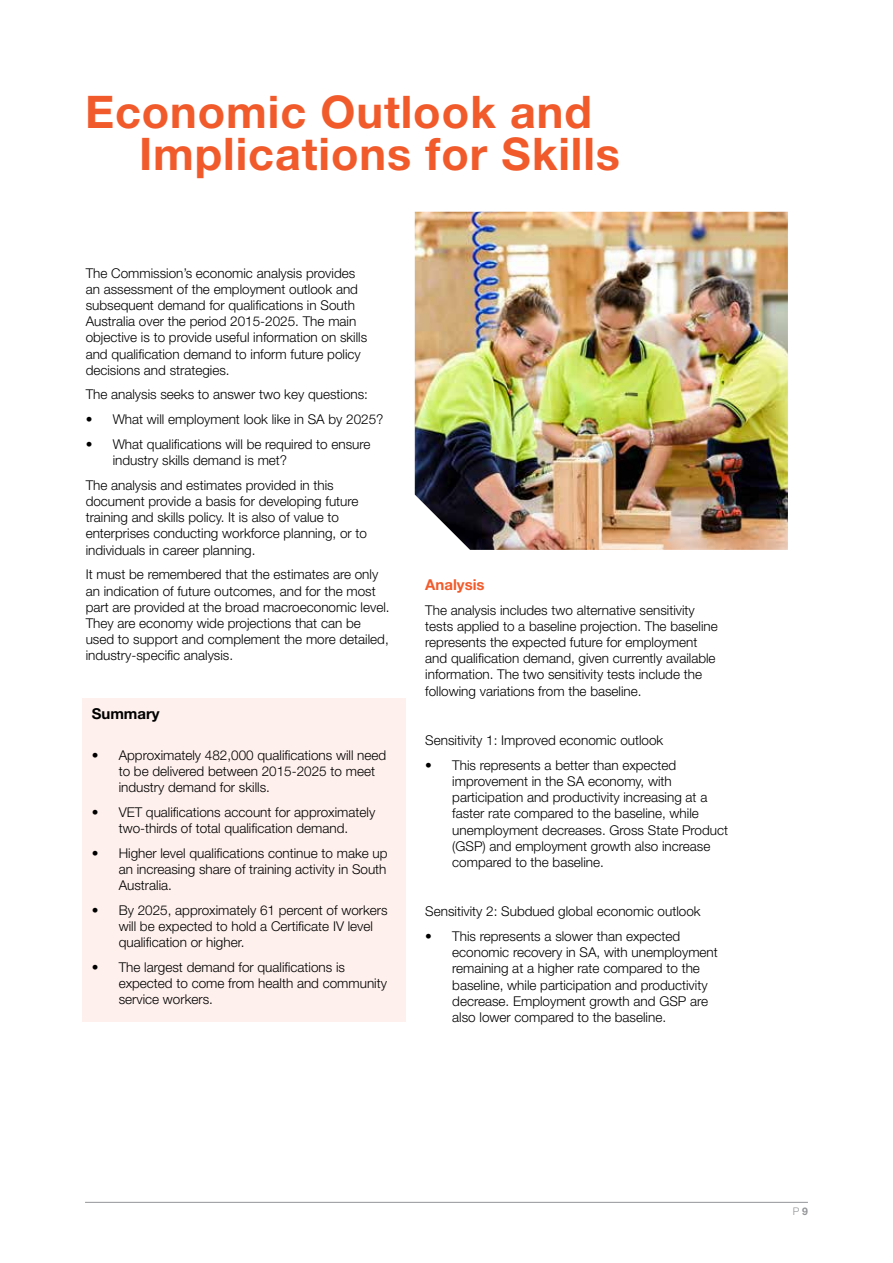
<style>
.page{position:relative;width:893px;height:1263px;background:#fff}
.page>*{position:absolute;margin:0;border:0;box-sizing:border-box;transform-origin:0 0}
.t1{font:700 45px/42px "Helvetica Neue LT Std";letter-spacing:.02em;color:#f15b2b}
.t2{font:700 15px "Helvetica Neue LT Std";color:#f15b2b}
.t3{font:700 15px "Helvetica Neue LT Std";color:#000}
.t4{font:300 13.5px/16.2px "Helvetica Neue LT Std";color:#000}
.t5{font:300 10.5px "Helvetica Neue LT Std";color:#939598}
.s1{font-weight:700}
</style>
<div class="page">
<hr style="left:85px;top:1202px;width:723px;height:1px;background:#939598">
<div style="left:82px;top:698px;width:324px;height:323px;background:#fef0ec"></div>
<img style="left:415px;top:212px;width:373px;height:338px">
<h1 class="t1" style="left:139px;top:90px;width:483px;text-indent:-54px">Economic Outlook and<br>Implications for Skills</h1>
<p class="t4" style="left:86px;top:264px;width:283px">The Commission’s economic analysis provides an assessment of the employment outlook and subsequent demand for qualifications in South Australia over the period 2015-2025. The main objective is to provide useful information on skills and qualification demand to inform future policy decisions and strategies.</p>
<p class="t4" style="left:86px;top:386px;width:284px">The analysis seeks to answer two key questions:</p>
<p class="t4" style="left:86px;top:411px;width:299px">• What will employment look like in SA by 2025?</p>
<p class="t4" style="left:113px;top:436px;width:259px;text-indent:-27px">• What qualifications will be required to ensure industry skills demand is met?</p>
<p class="t4" style="left:86px;top:477px;width:283px">The analysis and estimates provided in this document provide a basis for developing future training and skills policy. It is also of value to enterprises conducting workforce planning, or to individuals in career planning.</p>
<p class="t4" style="left:86px;top:566px;width:305px">It must be remembered that the estimates are only an indication of future outcomes, and for the most part are provided at the broad macroeconomic level.<br>They are economy wide projections that can be used to support and complement the more detailed, industry-specific analysis.</p>
<p class="t3" style="left:92px;top:704px;width:70px">Summary</p>
<p class="t4" style="left:119px;top:746px;width:269px;text-indent:-27px">• Approximately 482,000 qualifications will need to be delivered between 2015-2025 to meet industry demand for skills.</p>
<p class="t4" style="left:92px;top:803px;width:285px;text-align:center">• VET qualifications account for approximately two-thirds of total qualification demand.</p>
<p class="t4" style="left:119px;top:844px;width:270px;text-align:justify;text-indent:-27px">• Higher level qualifications continue to make up an increasing share of training activity in South Australia.</p>
<p class="t4" style="left:119px;top:901px;width:270px;text-indent:-27px">• By 2025, approximately 61 percent of workers will be expected to hold a Certificate IV level qualification or higher.</p>
<p class="t4" style="left:119px;top:959px;width:270px;text-indent:-27px">• The largest demand for qualifications is expected to come from health and community service workers.</p>
<p class="t2" style="left:425px;top:575px;width:61px">Analysis</p>
<p class="t4" style="left:425px;top:601px;width:294px">The analysis includes two alternative sensitivity tests applied to a baseline projection. The baseline represents the expected future for employment and qualification demand, given currently available information. The two sensitivity tests include the following variations from the baseline.</p>
<p class="t4" style="left:425px;top:732px;width:240px">Sensitivity 1: Improved economic outlook</p>
<p class="t4" style="left:452px;top:756px;width:277px;text-indent:-27px">• This represents a better than expected improvement in the SA economy, with participation and productivity increasing at a faster rate compared to the baseline, while unemployment decreases. Gross State Product (GSP) and employment growth also increase compared to the baseline.</p>
<p class="t4" style="left:425px;top:903px;width:277px">Sensitivity 2: Subdued global economic outlook</p>
<p class="t4" style="left:452px;top:928px;width:267px;text-indent:-27px">• This represents a slower than expected economic recovery in SA, with unemployment remaining at a higher rate compared to the baseline, while participation and productivity decrease. Employment growth and GSP are also lower compared to the baseline.</p>
<p class="t5" style="left:793px;top:1205px;width:17px">P <span class="s1">9</span></p>
</div>
